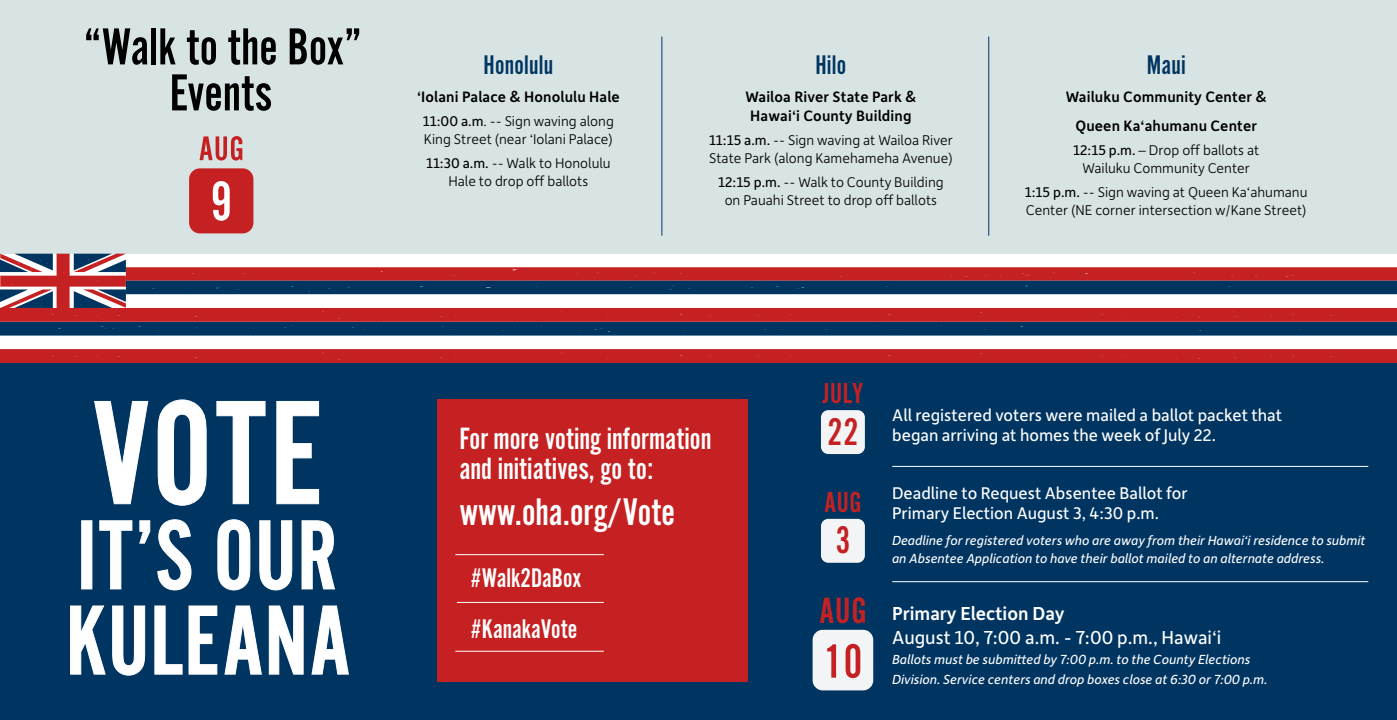
<style>
.page{position:relative;width:1397px;height:720px;background:#fff}
.page>*{position:absolute;margin:0;border:0;box-sizing:border-box;transform-origin:0 0}
.t1{font:54px/46px "Alternate Got No 2 D";color:#000;text-align:center}
.t2{font:50px "Alternate Got No 2 D";color:#c62122}
.t3{font:40px "Alternate Got No 2 D";color:#fff}
.t4{font:40px "Alternate Got No 2 D";color:#c62122}
.t5{font:38px "Alternate Got No 2 D";color:#c62122}
.t6{font:32px/30px "Alternate Got No 2 D";color:#fff}
.t7{font:30px "Alternate Got No 2 D";letter-spacing:.02em;color:#c62122}
.t8{font:28px "Alternate Got No 2 D";color:#fff}
.t9{font:28px "Alternate Got No 2 D";letter-spacing:.01em;color:#003562}
.t10{font:20px "Depot New";color:#fff}
.t11{font:500 20px "Depot New";color:#fff}
.t12{font:18px/20px "Depot New";color:#fff}
.t13{font:500 16px "Depot New";letter-spacing:.01em;color:#000}
.t14{font:300 15px/18px "Depot New";color:#000}
.t15{font:italic 14px "Depot New";color:#fff}
.s1{font-weight:400}
</style>
<div class="page">
<div style="left:0;top:363px;width:1397px;height:357px;background:#003562"></div>
<svg style="left:0;top:254px;width:1397px;height:82px"></svg>
<svg style="left:0;top:349px;width:1397px;height:14px;background:#c52224"></svg>
<svg style="left:70px;top:605px;width:279px;height:71px"></svg>
<svg style="left:81px;top:519px;width:254px;height:72px"></svg>
<svg style="left:94px;top:399px;width:226px;height:107px"></svg>
<div style="left:821px;top:410px;width:44px;height:44px;background:#f2f4f6;border-radius:7px"></div>
<hr style="left:892px;top:466px;width:476px;height:1px;background:#fff">
<div style="left:821px;top:519px;width:44px;height:44px;background:#f2f4f6;border-radius:7px"></div>
<hr style="left:892px;top:581px;width:476px;height:1px;background:#fff">
<div style="left:438px;top:399px;width:310px;height:283px;background:#c62122"></div>
<div style="left:813px;top:630px;width:60px;height:60px;background:#f2f4f6;border-radius:10px"></div>
<hr style="left:455px;top:554px;width:149px;height:1px;background:#fff">
<hr style="left:457px;top:602px;width:147px;height:1px;background:#fff">
<hr style="left:455px;top:651px;width:149px;height:1px;background:#fff">
<div style="left:0;top:0;width:1397px;height:254px;background:#d8e4e3"></div>
<div style="left:189px;top:168px;width:64px;height:65px;background:#c62122;border-radius:11px"></div>
<svg style="left:213px;top:181px;width:17px;height:40px"></svg>
<svg style="left:200px;top:136px;width:42px;height:25px"></svg>
<hr style="left:661px;top:37px;width:1px;height:199px;background:#003562">
<hr style="left:988px;top:37px;width:1px;height:199px;background:#003562">
<p class="t1" style="left:84px;top:25px;width:280px">“Walk to the Box”<br>Events</p>
<p class="t9" style="left:484px;top:50px;width:71px">Honolulu</p>
<p class="t13" style="left:417px;top:86px;width:204px">‘Iolani Palace &amp; Honolulu Hale</p>
<p class="t14" style="left:423px;top:111px;width:192px"><span class="s1">11:00 a.m</span>. -- Sign waving along</p>
<p class="t14" style="left:424px;top:129px;width:190px">King Street (near ‘Iolani Palace)</p>
<p class="t14" style="left:426px;top:153px;width:186px"><span class="s1">11:30 a.m.</span> -- Walk to Honolulu</p>
<p class="t14" style="left:448px;top:171px;width:141px">Hale to drop off ballots</p>
<p class="t9" style="left:815px;top:50px;width:32px">Hilo</p>
<p class="t13" style="left:745px;top:86px;width:173px">Wailoa River State Park &amp;</p>
<p class="t13" style="left:750px;top:106px;width:163px">Hawai‘i County Building</p>
<p class="t14" style="left:709px;top:131px;width:245px"><span class="s1">11:15 a.m.</span> -- Sign waving at Wailoa River</p>
<p class="t14" style="left:709px;top:149px;width:245px">State Park (along Kamehameha Avenue)</p>
<p class="t14" style="left:718px;top:172px;width:227px"><span class="s1">12:15 p.m.</span> -- Walk to County Building</p>
<p class="t14" style="left:725px;top:190px;width:214px">on Pauahi Street to drop off ballots</p>
<p class="t9" style="left:1147px;top:50px;width:41px">Maui</p>
<p class="t13" style="left:1066px;top:86px;width:202px">Wailuku Community Center &amp;</p>
<p class="t13" style="left:1075px;top:115px;width:183px">Queen Ka‘ahumanu Center</p>
<p class="t14" style="left:1073px;top:140px;width:188px"><span class="s1">12:15 p.m.</span> – Drop off ballots at</p>
<p class="t14" style="left:1082px;top:158px;width:169px">Wailuku Community Center</p>
<p class="t14" style="left:1025px;top:182px;width:284px"><span class="s1">1:15 p.m.</span> -- Sign waving at Queen Ka‘ahumanu<br>Center (NE corner intersection w/Kane Street)</p>
<p class="t6" style="left:459px;top:424px;width:254px">For more voting information and initiatives, go to:</p>
<p class="t3" style="left:459px;top:491px;width:217px">www.oha.org/Vote</p>
<p class="t8" style="left:470px;top:563px;width:112px">#Walk2DaBox</p>
<p class="t8" style="left:470px;top:614px;width:108px">#KanakaVote</p>
<p class="t7" style="left:822px;top:377px;width:42px">JULY</p>
<p class="t4" style="left:827px;top:410px;width:33px">22</p>
<p class="t7" style="left:824px;top:486px;width:39px">AUG</p>
<p class="t4" style="left:835px;top:519px;width:17px">3</p>
<p class="t5" style="left:819px;top:591px;width:49px">AUG</p>
<p class="t2" style="left:823px;top:635px;width:40px">10</p>
<p class="t12" style="left:892px;top:405px;width:391px">All registered voters were mailed a ballot packet that began arriving at homes the week of July 22.</p>
<p class="t12" style="left:892px;top:482px;width:297px">Deadline to Request Absentee Ballot for</p>
<p class="t12" style="left:892px;top:502px;width:269px">Primary Election August 3, 4:30 p.m.</p>
<p class="t15" style="left:892px;top:531px;width:475px">Deadline for registered voters who are away from their Hawai‘i residence to submit</p>
<p class="t15" style="left:892px;top:549px;width:434px">an Absentee Application to have their ballot mailed to an alternate address.</p>
<p class="t11" style="left:892px;top:600px;width:174px">Primary Election Day</p>
<p class="t10" style="left:892px;top:624px;width:331px">August 10, 7:00 a.m. - 7:00 p.m., Hawai‘i</p>
<p class="t15" style="left:892px;top:650px;width:360px">Ballots must be submitted by 7:00 p.m. to the County Elections</p>
<p class="t15" style="left:892px;top:670px;width:377px">Division. Service centers and drop boxes close at 6:30 or 7:00 p.m.</p>
</div>
